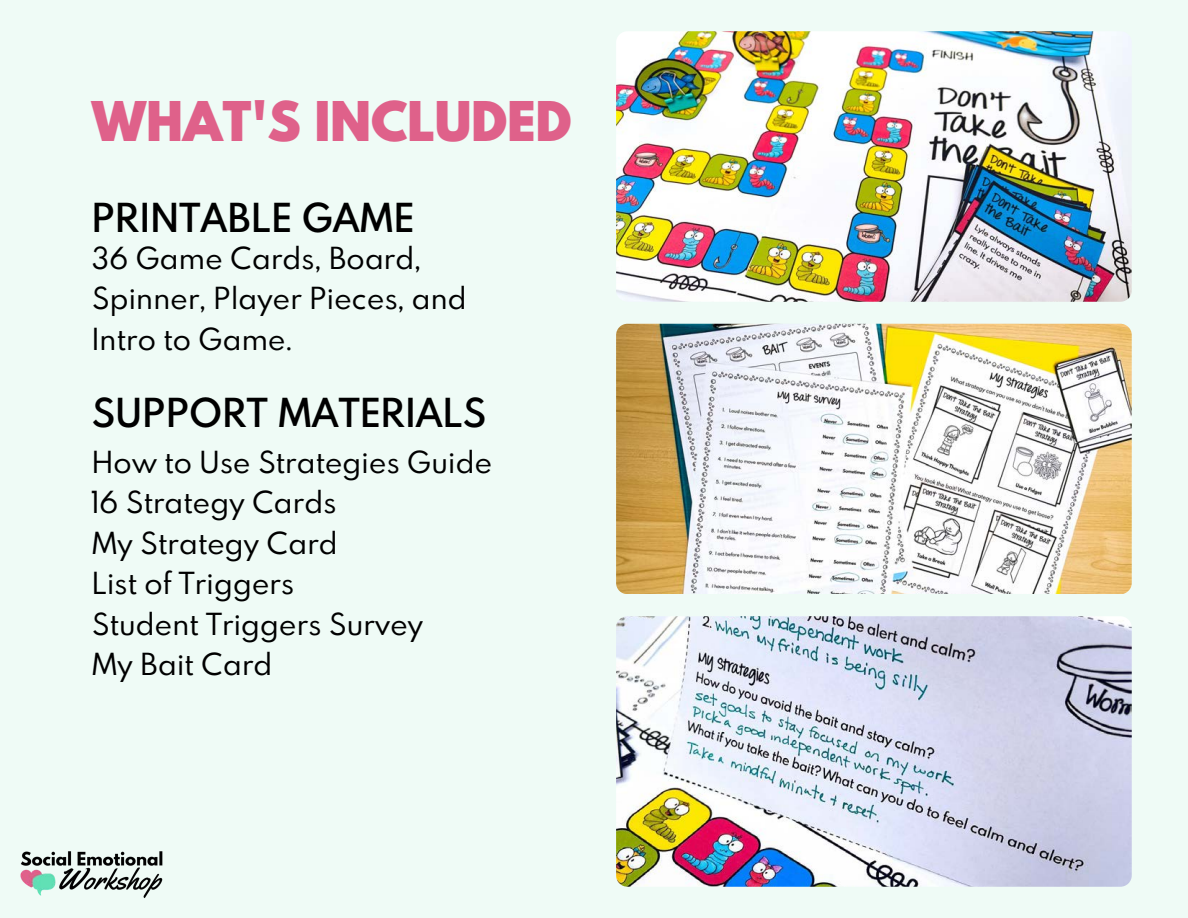
<style>
.page{position:relative;width:1188px;height:918px;background:#effbf6}
.page>*{position:absolute;margin:0;border:0;box-sizing:border-box;transform-origin:0 0}
.t1{font:900 48.45px "Spartan MB";letter-spacing:.005em;color:#df618a}
.t2{font:600 35.4px "Spartan MB";letter-spacing:.015em;color:#000}
.t3{font:27px/40.5px "Spartan MB";letter-spacing:.01em;color:#000}
</style>
<div class="page">
<img style="left:616px;top:31px;width:516px;height:270px;border-radius:11px">
<img style="left:616px;top:324px;width:516px;height:270px;border-radius:11px">
<img style="left:616px;top:616px;width:516px;height:270px;border-radius:11px">
<img style="left:20px;top:851px;width:143px;height:47px">
<p class="t1" style="left:92px;top:82px;width:481px">WHAT'S INCLUDED</p>
<p class="t2" style="left:92px;top:191px;width:324px">PRINTABLE GAME</p>
<p class="t3" style="left:92px;top:237px;width:376px">36 Game Cards, Board,<br>Spinner, Player Pieces, and<br>Intro to Game.</p>
<p class="t2" style="left:92px;top:386px;width:396px">SUPPORT MATERIALS</p>
<p class="t3" style="left:92px;top:441px;width:402px">How to Use Strategies Guide</p>
<p class="t3" style="left:92px;top:482px;width:246px">16 Strategy Cards</p>
<p class="t3" style="left:92px;top:522px;width:247px">My Strategy Card</p>
<p class="t3" style="left:92px;top:563px;width:204px">List of Triggers</p>
<p class="t3" style="left:92px;top:603px;width:333px">Student Triggers Survey</p>
<p class="t3" style="left:92px;top:644px;width:182px">My Bait Card</p>
</div>
